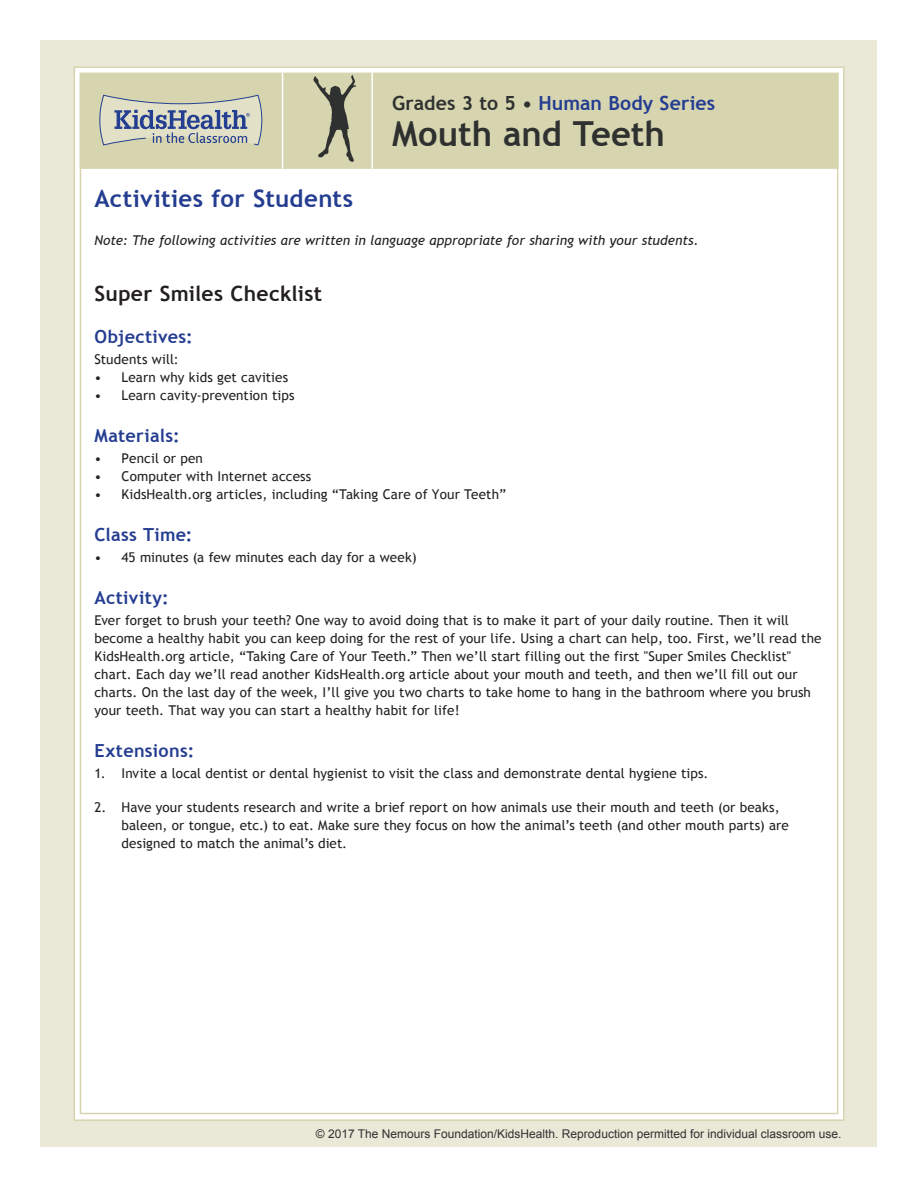
<style>
.page{position:relative;width:918px;height:1188px;background:#fff}
.page>*{position:absolute;margin:0;border:0;box-sizing:border-box;transform-origin:0 0}
.Lesson_Header{font:700 34.5px "Trebuchet MS";color:#2f3130}
.t1{font:700 24px "Trebuchet MS";letter-spacing:.015em;color:#243d91}
.t2{font:700 21px "Trebuchet MS";letter-spacing:.015em;color:#231f20}
.Lesson_Header-2{font:700 19.5px "Trebuchet MS";letter-spacing:.005em;color:#243d91}
.t3{font:700 18px "Trebuchet MS";letter-spacing:.02em;color:#243d91}
.Basic_Numbered_List{font:13.5px/18px "Trebuchet MS";letter-spacing:.01em;color:#231f20}
.Basic_Bulleted_List{font:13.5px "Trebuchet MS";letter-spacing:.01em;color:#231f20}
.t4{font:italic 13.5px "Trebuchet MS";letter-spacing:.005em;color:#231f20}
.t5{font:12px "Arial";color:#2f3130}
.s1{color:#2f3130}
</style>
<div class="page">
<div style="left:40px;top:40px;width:838px;height:1108px;background:#eae9d8"></div>
<div style="left:74px;top:67px;width:770px;height:1053px;background:#fff"></div>
<div style="left:81px;top:74px;width:757px;height:94px;background:#d6d5b0"></div>
<div style="left:80px;top:73px;width:759px;height:96px;border:2px solid #d6d5b0"></div>
<svg style="left:99px;top:94px;width:164px;height:52px"></svg>
<hr style="left:371px;top:73px;width:2px;height:96px;background:#fff">
<hr style="left:282px;top:73px;width:1px;height:96px;background:#fff">
<svg style="left:313px;top:75px;width:44px;height:87px"></svg>
<p class="Lesson_Header-2" style="left:392px;top:91px;width:325px"><span class="s1">Grades 3 to 5 •</span> Human Body Series</p>
<p class="Lesson_Header" style="left:392px;top:112px;width:274px">Mouth and Teeth</p>
<p class="t1" style="left:94px;top:183px;width:260px">Activities for Students</p>
<p class="t4" style="left:94px;top:232px;width:606px">Note: The following activities are written in language appropriate for sharing with your students.</p>
<p class="t2" style="left:94px;top:281px;width:229px">Super Smiles Checklist</p>
<p class="t3" style="left:94px;top:326px;width:100px">Objectives:</p>
<p class="Basic_Numbered_List" style="left:94px;top:351px;width:86px">Students will:</p>
<p class="Basic_Bulleted_List" style="left:94px;top:369px;width:195px">• Learn why kids get cavities</p>
<p class="Basic_Bulleted_List" style="left:94px;top:387px;width:202px">• Learn cavity-prevention tips</p>
<p class="t3" style="left:94px;top:425px;width:87px">Materials:</p>
<p class="Basic_Bulleted_List" style="left:94px;top:450px;width:110px">• Pencil or pen</p>
<p class="Basic_Bulleted_List" style="left:94px;top:468px;width:218px">• Computer with Internet access</p>
<p class="Basic_Bulleted_List" style="left:94px;top:486px;width:413px">• KidsHealth.org articles, including “Taking Care of Your Teeth”</p>
<p class="t3" style="left:94px;top:524px;width:100px">Class Time:</p>
<p class="Basic_Bulleted_List" style="left:94px;top:549px;width:324px">• 45 minutes (a few minutes each day for a week)</p>
<p class="t3" style="left:94px;top:587px;width:76px">Activity:</p>
<p class="Basic_Numbered_List" style="left:94px;top:612px;width:729px">Ever forget to brush your teeth? One way to avoid doing that is to make it part of your daily routine. Then it will become a healthy habit you can keep doing for the rest of your life. Using a chart can help, too. First, we’ll read the KidsHealth.org article, “Taking Care of Your Teeth.” Then we’ll start filling out the first "Super Smiles Checklist" chart. Each day we’ll read another KidsHealth.org article about your mouth and teeth, and then we’ll fill out our charts. On the last day of the week, I’ll give you two charts to take home to hang in the bathroom where you brush your teeth. That way you can start a healthy habit for life!</p>
<p class="t3" style="left:94px;top:740px;width:101px">Extensions:</p>
<p class="Basic_Numbered_List" style="left:94px;top:765px;width:615px">1. Invite a local dentist or dental hygienist to visit the class and demonstrate dental hygiene tips.</p>
<p class="Basic_Numbered_List" style="left:122px;top:799px;width:669px;text-indent:-27px">2. Have your students research and write a brief report on how animals use their mouth and teeth (or beaks, baleen, or tongue, etc.) to eat. Make sure they focus on how the animal’s teeth (and other mouth parts) are designed to match the animal’s diet.</p>
<p class="t5" style="left:316px;top:1126px;width:527px">© 2017 The Nemours Foundation/KidsHealth. Reproduction permitted for individual classroom use.</p>
</div>
